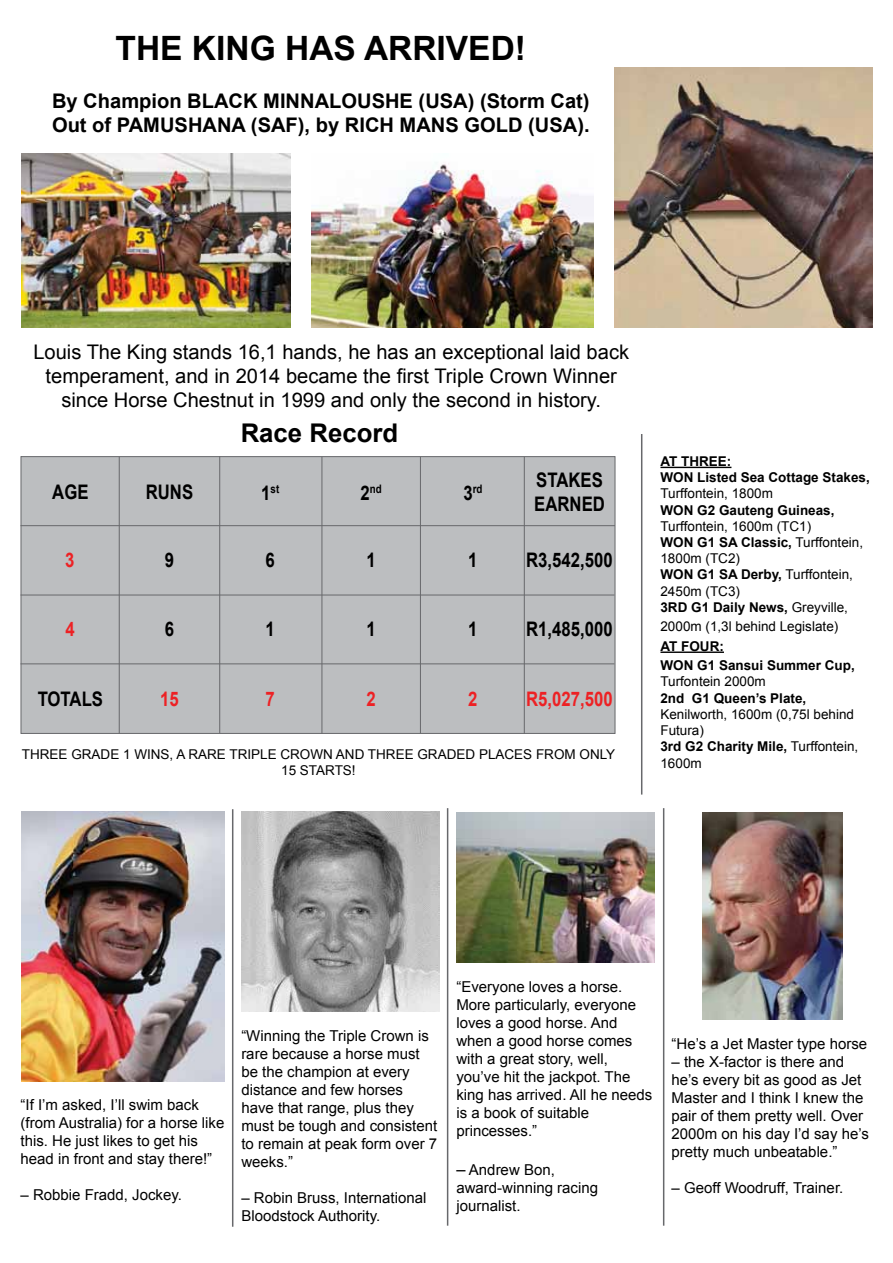
<style>
.page{position:relative;width:893px;height:1263px;background:#fff}
.page>*{position:absolute;margin:0;border:0;box-sizing:border-box;transform-origin:0 0}
.t1{font:700 33.6px "Arial";color:#000}
.t2{font:700 25.8px "Arial";color:#000}
.t3{font:20.1px/24.2px "Arial";color:#000;text-align:center}
.t4{font:700 20.1px/24.2px "Arial";color:#000}
.t5{font:700 20.1px/24px "Arial";color:#000;scale:.83 1}
.t6{font:700 20.1px "Arial";color:#ed2124;scale:.83 1}
.t7{font:15px/18px "Arial";color:#000}
.t8{font:13.5px/16.2px "Arial";color:#000}
.t9{font:700 13.5px/16.2px "Arial";color:#000}
.t10{font:700 11.7px "Arial";color:#000;scale:.83 1}
.s1{font-size:20.1px}
.s2{font-weight:700}
.s3{font-size:16.5px}
</style>
<div class="page">
<img style="left:311px;top:163px;width:283px;height:164px">
<img style="left:21px;top:153px;width:269px;height:174px">
<img style="left:614px;top:68px;width:258px;height:259px">
<div style="left:21px;top:456px;width:594px;height:278px;background:#bcbec0;border:1px solid #67686b"></div>
<hr style="left:21px;top:525px;width:594px;height:1px;background:#67686b">
<hr style="left:21px;top:594px;width:593px;height:1px;background:#67686b">
<hr style="left:21px;top:663px;width:593px;height:1px;background:#67686b">
<hr style="left:119px;top:457px;width:1px;height:277px;background:#67686b">
<hr style="left:219px;top:456px;width:1px;height:277px;background:#67686b">
<hr style="left:321px;top:457px;width:1px;height:277px;background:#67686b">
<hr style="left:420px;top:457px;width:1px;height:276px;background:#67686b">
<hr style="left:524px;top:457px;width:1px;height:277px;background:#67686b">
<img style="left:457px;top:813px;width:198px;height:149px">
<img style="left:702px;top:812px;width:140px;height:208px">
<img style="left:21px;top:811px;width:203px;height:271px">
<img style="left:242px;top:812px;width:198px;height:200px">
<hr style="left:232px;top:809px;width:1px;height:418px;background:#67686b">
<hr style="left:447px;top:808px;width:1px;height:418px;background:#67686b">
<hr style="left:663px;top:808px;width:1px;height:418px;background:#67686b">
<hr style="left:641px;top:434px;width:1px;height:360px;background:#67686b">
<hr style="left:660px;top:467px;width:71px;height:1px;background:#000">
<hr style="left:660px;top:651px;width:64px;height:2px;background:#000">
<h1 class="t1" style="left:116px;top:26px;width:412px">THE KING HAS ARRIVED!</h1>
<h3 class="t4" style="left:52px;top:89px;width:539px">By Champion BLACK MINNALOUSHE (USA) (Storm Cat)<br>Out of PAMUSHANA (SAF), by RICH MANS GOLD (USA).</h3>
<h3 class="t3" style="left:33px;top:340px;width:597px">Louis The King stands 16,1 hands, he has an exceptional laid back temperament, and in 2014 became the first Triple Crown Winner since Horse Chestnut in 1999 and only the second in history.</h3>
<h2 class="t2" style="left:241px;top:415px;width:159px">Race Record</h2>
<h3 class="t5" style="left:52px;top:481px;width:45px">AGE</h3>
<h3 class="t5" style="left:146px;top:481px;width:59px">RUNS</h3>
<p class="t10" style="left:261px;top:481px;width:23px"><span class="s1">1</span>st</p>
<p class="t10" style="left:361px;top:481px;width:27px"><span class="s1">2</span>nd</p>
<p class="t10" style="left:463px;top:481px;width:24px"><span class="s1">3</span>rd</p>
<h3 class="t5" style="left:534px;top:469px;width:87px">STAKES<br>EARNED</h3>
<h3 class="t6" style="left:65px;top:547px;width:13px">3</h3>
<h3 class="t5" style="left:165px;top:549px;width:13px">9</h3>
<h3 class="t5" style="left:266px;top:549px;width:13px">6</h3>
<h3 class="t5" style="left:366px;top:549px;width:13px">1</h3>
<h3 class="t5" style="left:468px;top:549px;width:13px">1</h3>
<h3 class="t5" style="left:526px;top:549px;width:106px">R3,542,500</h3>
<h3 class="t6" style="left:65px;top:616px;width:13px">4</h3>
<h3 class="t5" style="left:165px;top:618px;width:13px">6</h3>
<h3 class="t5" style="left:266px;top:618px;width:13px">1</h3>
<h3 class="t5" style="left:366px;top:618px;width:13px">1</h3>
<h3 class="t5" style="left:468px;top:618px;width:13px">1</h3>
<h3 class="t5" style="left:526px;top:618px;width:106px">R1,485,000</h3>
<h3 class="t5" style="left:38px;top:687px;width:80px">TOTALS</h3>
<h3 class="t6" style="left:160px;top:685px;width:24px">15</h3>
<h3 class="t6" style="left:266px;top:685px;width:13px">7</h3>
<h3 class="t6" style="left:366px;top:685px;width:13px">2</h3>
<h3 class="t6" style="left:468px;top:685px;width:13px">2</h3>
<h3 class="t6" style="left:526px;top:685px;width:106px">R5,027,500</h3>
<p class="t8" style="left:22px;top:746px;width:595px;text-align:center">THREE GRADE 1 WINS, A RARE TRIPLE CROWN AND THREE GRADED PLACES FROM ONLY<br>15 STARTS!</p>
<p class="t9" style="left:660px;top:453px;width:211px">AT THREE:<br>WON Listed Sea Cottage Stakes,</p>
<p class="t8" style="left:660px;top:486px;width:114px">Turffontein, 1800m</p>
<p class="t9" style="left:660px;top:502px;width:176px">WON G2 Gauteng Guineas,</p>
<p class="t8" style="left:660px;top:518px;width:204px">Turffontein, 1600m (TC1)<br><span class="s2">WON G1 SA Classic,</span> Turffontein,<br>1800m (TC2)<br><span class="s2">WON G1 SA Derby,</span> Turffontein,<br>2450m (TC3)<br><span class="s2">3RD G1 Daily News,</span> Greyville,</p>
<p class="t8" style="left:660px;top:619px;width:179px">2000m (1,3l behind Legislate)</p>
<p class="t9" style="left:660px;top:637px;width:196px;line-height:19.5px">AT FOUR:<br>WON G1 Sansui Summer Cup,</p>
<p class="t8" style="left:660px;top:674px;width:107px">Turfontein 2000m</p>
<p class="t9" style="left:660px;top:690px;width:147px">2nd G1 Queen’s Plate,</p>
<p class="t8" style="left:660px;top:706px;width:199px">Kenilworth, 1600m (0,75l behind<br>Futura)<br><span class="s2">3rd G2 Charity Mile,</span> Turffontein,<br>1600m</p>
<p class="t7" style="left:21px;top:1096px;width:205px">“If I’m asked, I’ll swim back (from Australia) for a horse like this. He just likes to get his head in front and stay there!”</p>
<p class="t7" style="left:21px;top:1186px;width:163px">– Robbie Fradd, Jockey.</p>
<p class="t7" style="left:241px;top:1027px;width:197px">“Winning the Triple Crown is rare because a horse must be the champion at every distance and few horses have that range, plus they must be tough and consistent to remain at peak form over 7 weeks.”</p>
<p class="t7" style="left:241px;top:1189px;width:187px">– Robin Bruss, International<br>Bloodstock Authority.</p>
<p class="t7" style="left:456px;top:978px;width:197px">“Everyone loves a horse.<br>More particularly, everyone loves a good horse. And when a good horse comes with a great story, well, you’ve hit the jackpot. The king has arrived. All he needs is a book of suitable princesses.”</p>
<p class="t7" style="left:456px;top:1161px;width:143px"><span class="s3">–</span> Andrew Bon, award-winning racing journalist.</p>
<p class="t7" style="left:672px;top:1035px;width:197px">“He’s a Jet Master type horse</p>
<p class="t7" style="left:672px;top:1053px;width:199px">– the X-factor is there and he’s every bit as good as Jet<br>Master and I think I knew the pair of them pretty well. Over<br>2000m on his day I’d say he’s pretty much unbeatable.”</p>
<p class="t7" style="left:672px;top:1179px;width:173px">– Geoff Woodruff, Trainer.</p>
</div>
